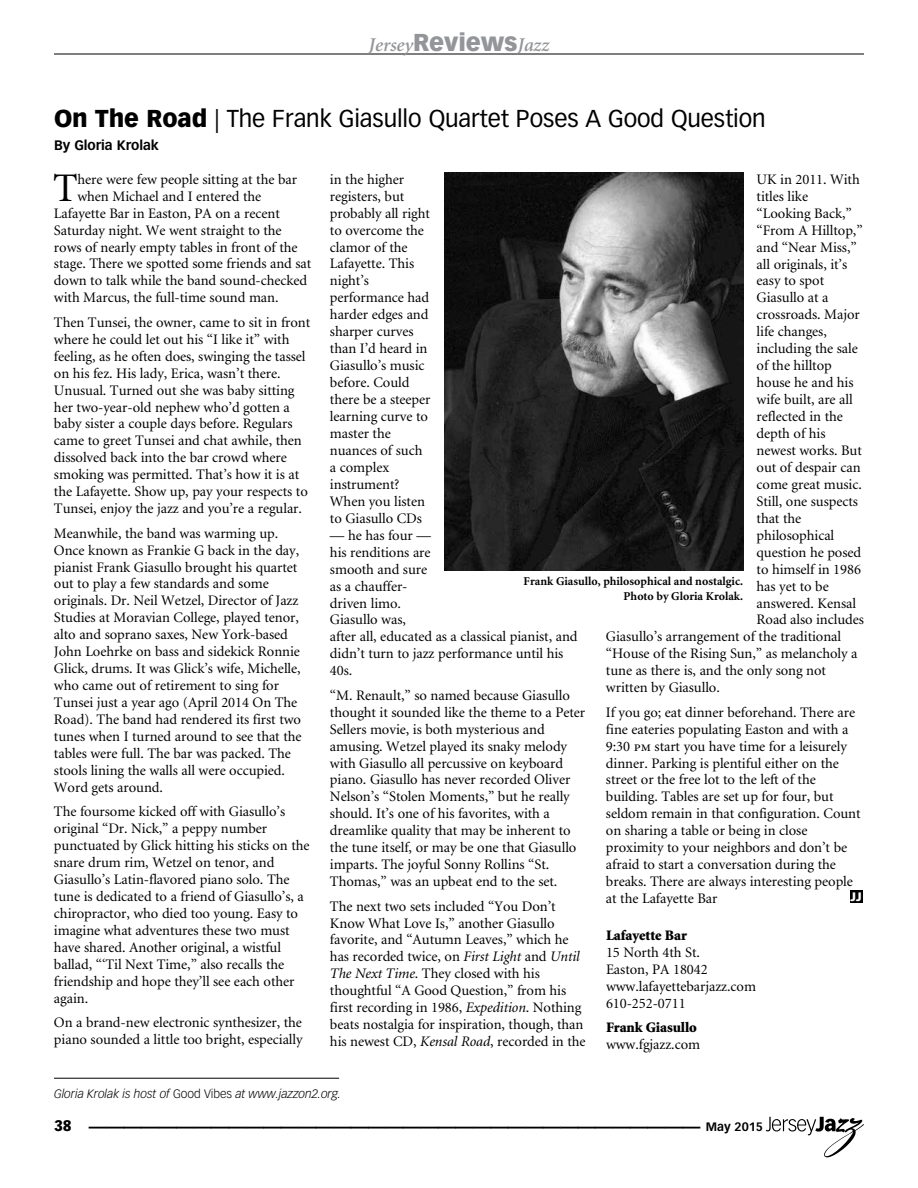
<style>
.page{position:relative;width:918px;height:1188px;background:#fff}
.page>*{position:absolute;margin:0;border:0;box-sizing:border-box;transform-origin:0 0}
.t1{font:40.65px "Minion";color:#000}
.t2{font:700 36px "Vectora LH";color:#000}
.t3{font:24px "Vectora LH";letter-spacing:-.005em;color:#000}
.t4{font:italic 600 19.5px "Minion";letter-spacing:-.005em;color:#939598}
.t5{font:900 15px "Vectora LH";color:#000}
.t6{font:14.55px/17px "Minion";letter-spacing:-.005em;color:#000}
.t7{font:900 14.55px "Minion";letter-spacing:-.005em;color:#000}
.t8{font:700 13.5px "Vectora LH";letter-spacing:-.005em;color:#000}
.t9{font:700 12px/15px "Minion";color:#000;text-align:right}
.t10{font:italic 300 12px "Vectora LH";letter-spacing:-.005em;color:#000}
.t11{font:700 12px "Vectora LH";color:#000}
.t12{font:900 12px "Vectora LH";color:#fff}
.s1{font-family:"Vectora LH";font-weight:900;font-style:normal;font-size:24px}
.s2{font-weight:900}
.s3{font-style:italic}
.s4{font-family:"Minion Regular SC"}
.s5{font-style:normal}
</style>
<div class="page">
<hr style="left:54px;top:54px;width:810px;height:1px;background:#000">
<svg style="left:766px;top:1117px;width:98px;height:40px"></svg>
<div style="left:850px;top:890px;width:12px;height:13px;background:#000"></div>
<hr style="left:54px;top:1078px;width:285px;height:1px;background:#000">
<img style="left:445px;top:173px;width:298px;height:397px">
<h3 class="t4" style="left:369px;top:35px;width:182px">Jersey<span class="s1">Reviews</span>Jazz</h3>
<h3 class="t3" style="left:54px;top:105px;width:713px"><span class="s2">On The Road</span> | The Frank Giasullo Quartet Poses A Good Question</h3>
<p class="t8" style="left:54px;top:137px;width:106px">By Gloria Krolak</p>
<h1 class="t1" style="left:53px;top:168px;width:26px">T</h1>
<p class="t6" style="left:77px;top:171px;width:221px">here were few people sitting at the bar</p>
<p class="t6" style="left:330px;top:171px;width:102px">in the higher registers, but probably all right to overcome the clamor of the<br>Lafayette. This night’s performance had harder edges and sharper curves than I’d heard in<br>Giasullo’s music before. Could there be a steeper learning curve to master the nuances of such a complex instrument?<br>When you listen to Giasullo CDs</p>
<p class="t6" style="left:330px;top:527px;width:249px">— he has four —<br>his renditions are<br>smooth and sure<br>as a chauffer-<br>driven limo.<br>Giasullo was,<br>after all, educated as a classical pianist, and didn’t turn to jazz performance until his<br>40s.</p>
<p class="t6" style="left:330px;top:687px;width:257px">“M. Renault,” so named because Giasullo thought it sounded like the theme to a Peter Sellers movie, is both mysterious and amusing. Wetzel played its snaky melody with Giasullo all percussive on keyboard piano. Giasullo has never recorded Oliver Nelson’s “Stolen Moments,” but he really should. It’s one of his favorites, with a dreamlike quality that may be inherent to the tune itself, or may be one that Giasullo imparts. The joyful Sonny Rollins “St.<br>Thomas,” was an upbeat end to the set.</p>
<p class="t6" style="left:330px;top:898px;width:257px">The next two sets included “You Don’t Know What Love Is,” another Giasullo favorite, and “Autumn Leaves,” which he has recorded twice, on <span class="s3">First Light</span> and <span class="s3">Until The Next Time</span>. They closed with his thoughtful “A Good Question,” from his first recording in 1986, <span class="s3">Expedition</span>. Nothing beats nostalgia for inspiration, though, than his newest CD, <span class="s3">Kensal Road</span>, recorded in the</p>
<p class="t6" style="left:757px;top:171px;width:105px">UK in 2011. With</p>
<p class="t6" style="left:757px;top:188px;width:53px">titles like</p>
<p class="t6" style="left:757px;top:205px;width:97px">“Looking Back,”</p>
<p class="t6" style="left:757px;top:222px;width:108px">“From A Hilltop,”</p>
<p class="t6" style="left:757px;top:239px;width:102px">and “Near Miss,”</p>
<p class="t6" style="left:757px;top:256px;width:92px">all originals, it’s</p>
<p class="t6" style="left:757px;top:273px;width:69px">easy to spot</p>
<p class="t6" style="left:757px;top:290px;width:73px">Giasullo at a</p>
<p class="t6" style="left:757px;top:307px;width:105px">crossroads. Major</p>
<p class="t6" style="left:757px;top:324px;width:72px">life changes,</p>
<p class="t6" style="left:757px;top:341px;width:103px">including the sale</p>
<p class="t6" style="left:757px;top:358px;width:77px">of the hilltop</p>
<p class="t6" style="left:757px;top:375px;width:98px">house he and his</p>
<p class="t6" style="left:757px;top:392px;width:98px">wife built, are all</p>
<p class="t6" style="left:757px;top:409px;width:88px">reflected in the</p>
<p class="t6" style="left:757px;top:425px;width:70px">depth of his</p>
<p class="t6" style="left:757px;top:442px;width:107px">newest works. But</p>
<p class="t6" style="left:757px;top:459px;width:106px">out of despair can</p>
<p class="t6" style="left:757px;top:476px;width:107px">come great music.</p>
<p class="t6" style="left:757px;top:493px;width:103px">Still, one suspects</p>
<p class="t6" style="left:757px;top:510px;width:46px">that the</p>
<p class="t6" style="left:757px;top:527px;width:79px">philosophical</p>
<p class="t6" style="left:757px;top:544px;width:106px">question he posed</p>
<p class="t6" style="left:757px;top:561px;width:106px">to himself in 1986</p>
<p class="t6" style="left:757px;top:578px;width:74px">has yet to be</p>
<p class="t6" style="left:757px;top:595px;width:101px">answered. Kensal</p>
<p class="t6" style="left:757px;top:612px;width:109px">Road also includes</p>
<p class="t6" style="left:606px;top:629px;width:237px">Giasullo’s arrangement of the traditional</p>
<p class="t6" style="left:606px;top:646px;width:253px">“House of the Rising Sun,” as melancholy a</p>
<p class="t6" style="left:606px;top:663px;width:222px">tune as there is, and the only song not</p>
<p class="t6" style="left:606px;top:680px;width:115px">written by Giasullo.</p>
<p class="t6" style="left:606px;top:704px;width:256px">If you go; eat dinner beforehand. There are fine eateries populating Easton and with a 9:30 <span class="s4">pm</span> start you have time for a leisurely dinner. Parking is plentiful either on the street or the free lot to the left of the building. Tables are set up for four, but seldom remain in that configuration. Count on sharing a table or being in close proximity to your neighbors and don’t be afraid to start a conversation during the breaks. There are always interesting people at the Lafayette Bar</p>
<p class="t6" style="left:77px;top:188px;width:185px">when Michael and I entered the</p>
<p class="t6" style="left:54px;top:205px;width:227px">Lafayette Bar in Easton, PA on a recent</p>
<p class="t6" style="left:54px;top:222px;width:229px">Saturday night. We went straight to the</p>
<p class="t6" style="left:54px;top:239px;width:245px">rows of nearly empty tables in front of the</p>
<p class="t6" style="left:54px;top:256px;width:259px">stage. There we spotted some friends and sat</p>
<p class="t6" style="left:54px;top:273px;width:255px">down to talk while the band sound-checked</p>
<p class="t6" style="left:54px;top:290px;width:226px">with Marcus, the full-time sound man.</p>
<p class="t6" style="left:54px;top:314px;width:258px">Then Tunsei, the owner, came to sit in front where he could let out his “I like it” with feeling, as he often does, swinging the tassel on his fez. His lady, Erica, wasn’t there.<br>Unusual. Turned out she was baby sitting her two-year-old nephew who’d gotten a baby sister a couple days before. Regulars came to greet Tunsei and chat awhile, then dissolved back into the bar crowd where smoking was permitted. That’s how it is at the Lafayette. Show up, pay your respects to Tunsei, enjoy the jazz and you’re a regular.</p>
<p class="t6" style="left:54px;top:525px;width:249px">Meanwhile, the band was warming up.<br>Once known as Frankie G back in the day, pianist Frank Giasullo brought his quartet out to play a few standards and some originals. Dr. Neil Wetzel, Director of Jazz Studies at Moravian College, played tenor, alto and soprano saxes, New York-based John Loehrke on bass and sidekick Ronnie Glick, drums. It was Glick’s wife, Michelle, who came out of retirement to sing for Tunsei just a year ago (April 2014 On The Road). The band had rendered its first two tunes when I turned around to see that the tables were full. The bar was packed. The stools lining the walls all were occupied.<br>Word gets around.</p>
<p class="t6" style="left:54px;top:804px;width:257px">The foursome kicked off with Giasullo’s original “Dr. Nick,” a peppy number punctuated by Glick hitting his sticks on the snare drum rim, Wetzel on tenor, and Giasullo’s Latin-flavored piano solo. The tune is dedicated to a friend of Giasullo’s, a chiropractor, who died too young. Easy to imagine what adventures these two must have shared. Another original, a wistful ballad, “‘Til Next Time,” also recalls the friendship and hope they’ll see each other again.</p>
<p class="t6" style="left:54px;top:1015px;width:250px">On a brand-new electronic synthesizer, the piano sounded a little too bright, especially</p>
<p class="t9" style="left:524px;top:574px;width:221px">Frank Giasullo, philosophical and nostalgic.<br>Photo by Gloria Krolak.</p>
<p class="t12" style="left:851px;top:889px;width:13px">JJ</p>
<p class="t7" style="left:606px;top:928px;width:83px">Lafayette Bar</p>
<p class="t6" style="left:606px;top:945px;width:152px">15 North 4th St.<br>Easton, PA 18042 www.lafayettebarjazz.com<br>610-252-0711</p>
<p class="t7" style="left:606px;top:1020px;width:92px">Frank Giasullo</p>
<p class="t6" style="left:606px;top:1037px;width:96px">www.fgjazz.com</p>
<p class="t10" style="left:54px;top:1087px;width:289px">Gloria Krolak is host of <span class="s5">Good Vibes</span> at www.jazzon2.org.</p>
<p class="t5" style="left:54px;top:1117px;width:19px">38</p>
<h2 class="t2" style="left:72px;top:1089px;width:19px">M</h2>
<p class="t11" style="left:706px;top:1120px;width:59px">May 2015</p>
</div>
